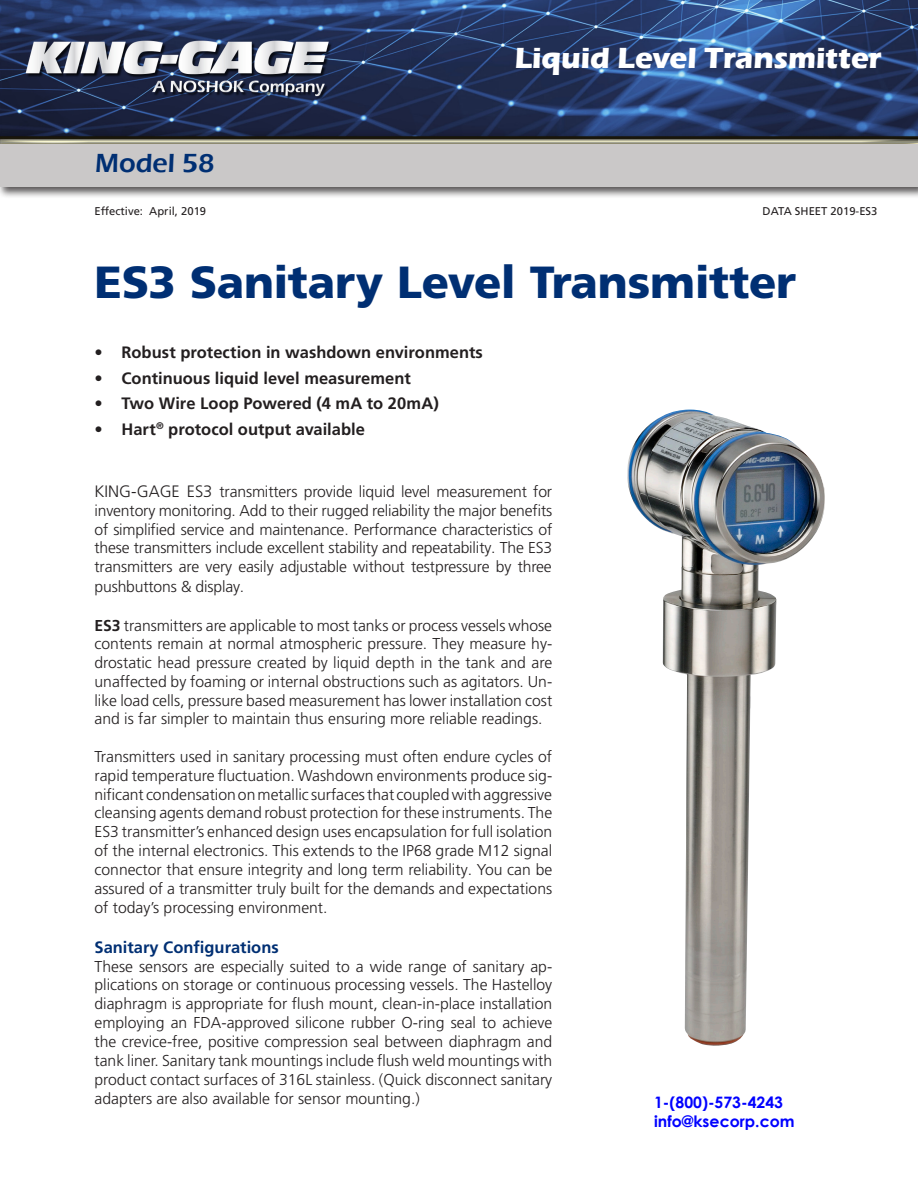
<style>
.page{position:relative;width:918px;height:1188px;background:#fff}
.page>*{position:absolute;margin:0;border:0;box-sizing:border-box;transform-origin:0 0}
.t1{font:900 45px "Frutiger LT Pro";letter-spacing:-.01em;color:#002f73}
.t2{font:700 30px "Eras ITC";color:#fff}
.t3{font:600 27px "Eras ITC";color:#002f73}
.t4{font:700 16.5px "Frutiger LT Pro";color:#231f20}
.t5{font:700 16.5px "Frutiger LT Pro";color:#002f73}
.t6{font:300 15.75px/18.9px "Frutiger LT Pro";color:#231f20;text-align:justify}
.t7{font:700 15.75px/18.9px "Century Gothic";color:#00f}
.t8{font:11.25px "Frutiger LT Pro";color:#231f20}
.s1{font-style:inherit}
.s2{font-size:16.5px}
.s3{font-weight:700}
</style>
<div class="page">
<img style="left:627px;top:410px;width:198px;height:636px">
<img style="left:0;top:0;width:917px;height:142px">
<div style="left:0;top:142px;width:918px;height:57px;background:#231f20;opacity:.75"></div>
<div style="left:0;top:145px;width:917px;height:42px;background:#cac8c8"></div>
<h3 class="t3" style="left:95px;top:148px;width:121px">Model 58</h3>
<h2 class="t2" style="left:515px;top:41px;width:369px">Liquid Level Transmitter</h2>
<p class="t8" style="left:94px;top:205px;width:113px">Effective: April, 2019</p>
<p class="t8" style="left:763px;top:205px;width:116px">DATA SHEET 2019-ES3</p>
<h1 class="t1" style="left:94px;top:255px;width:703px"><span class="s1">ES3</span> Sanitary Level Transmitter</h1>
<p class="t4" style="left:94px;top:343px;width:390px">• Robust protection in washdown environments</p>
<p class="t4" style="left:94px;top:368px;width:318px">• Continuous liquid level measurement</p>
<p class="t4" style="left:94px;top:394px;width:346px">• Two Wire Loop Powered (4 mA to 20mA)</p>
<p class="t4" style="left:94px;top:419px;width:272px">• Hart<sup>®</sup> protocol output available</p>
<p class="t6" style="left:94px;top:482px;width:459px"><span class="s2">KING-GAGE ES3</span> transmitters provide liquid level measurement for inventory monitoring. Add to their rugged reliability the major benefits of simplified service and maintenance. Performance characteristics of these transmitters include excellent stability and repeatability. The ES3 transmitters are very easily adjustable without testpressure by three pushbuttons &amp; display.</p>
<p class="t6" style="left:94px;top:616px;width:459px"><span class="s3">ES3</span> transmitters are applicable to most tanks or process vessels whose contents remain at normal atmospheric pressure. They measure hy&shy;drostatic head pressure created by liquid depth in the tank and are unaffected by foaming or internal obstructions such as agitators. Un&shy;like load cells, pressure based measurement has lower installation cost and is far simpler to maintain thus ensuring more reliable readings.</p>
<p class="t6" style="left:94px;top:747px;width:459px">Transmitters used in sanitary processing must often endure cycles of rapid temperature fluctuation. Washdown environments produce sig&shy;nificant condensation on metallic surfaces that coupled with aggressive cleansing agents demand robust protection for these instruments. The ES3 transmitter’s enhanced design uses encapsulation for full isolation of the internal electronics. This extends to the IP68 grade M12 signal connector that ensure integrity and long term reliability. You can be assured of a transmitter truly built for the demands and expectations of today’s processing environment.</p>
<p class="t5" style="left:94px;top:937px;width:186px">Sanitary Configurations</p>
<p class="t6" style="left:94px;top:957px;width:459px">These sensors are especially suited to a wide range of sanitary ap&shy;plications on storage or continuous processing vessels. The Hastelloy diaphragm is appropriate for flush mount, clean-in-place installation employing an FDA-approved silicone rubber O-ring seal to achieve the crevice-free, positive compression seal between diaphragm and tank liner. Sanitary tank mountings include flush weld mountings with product contact surfaces of 316L stainless. (Quick disconnect sanitary adapters are also available for sensor mounting.)</p>
<p class="t7" style="left:654px;top:1092px;width:142px">1-(800)-573-4243 info@ksecorp.com</p>
</div>
